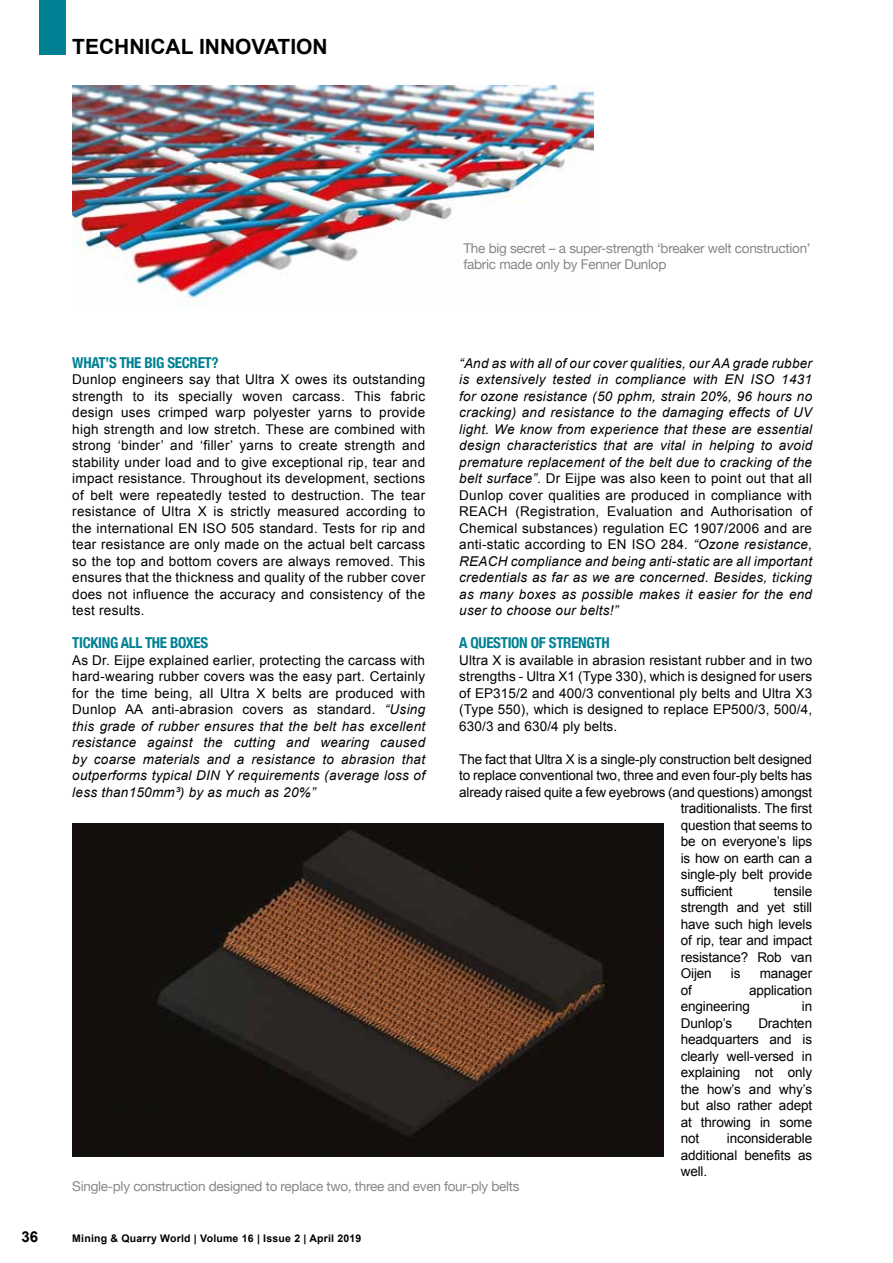
<style>
.page{position:relative;width:893px;height:1263px;background:#fff}
.page>*{position:absolute;margin:0;border:0;box-sizing:border-box;transform-origin:0 0}
.t1{font:700 21px "Arial";color:#000}
.t2{font:700 condensed 15px "Helvetica Neue";letter-spacing:-.02em;color:#008193}
.t3{font:700 15px "Arial";color:#000}
.t4{font:13.5px/16.5px "Arial";letter-spacing:-.01em;color:#000;text-align:justify}
.t5{font:italic 13.5px/16.5px "Arial";letter-spacing:.02em;color:#000;text-align:justify}
.t6{font:13.5px/16.2px "Helvetica Neue";letter-spacing:-.02em;color:#878787}
.t7{font:700 10.5px "Arial";letter-spacing:.02em;color:#000}
.s1{font-style:normal}
</style>
<div class="page">
<div style="left:39px;top:0;width:26px;height:54px;background:#008193"></div>
<img style="left:72px;top:85px;width:521px;height:214px">
<img style="left:72px;top:824px;width:592px;height:333px">
<h1 class="t1" style="left:72px;top:33px;width:257px">TECHNICAL INNOVATION</h1>
<p class="t3" style="left:21px;top:1227px;width:18px">36</p>
<p class="t6" style="left:463px;top:241px;width:349px">The big secret – a super-strength ‘breaker welt construction’ fabric made only by Fenner Dunlop</p>
<p class="t2" style="left:72px;top:350px;width:148px">WHAT’S THE BIG SECRET?</p>
<p class="t4" style="left:72px;top:371px;width:354px">Dunlop engineers say that Ultra X owes its outstanding strength to its specially woven carcass. This fabric design uses crimped warp polyester yarns to provide high strength and low stretch. These are combined with strong ‘binder’ and ‘filler’ yarns to create strength and stability under load and to give exceptional rip, tear and impact resistance. Throughout its development, sections of belt were repeatedly tested to destruction. The tear resistance of Ultra X is strictly measured according to the international EN ISO 505 standard. Tests for rip and tear resistance are only made on the actual belt carcass so the top and bottom covers are always removed. This ensures that the thickness and quality of the rubber cover does not influence the accuracy and consistency of the test results.</p>
<p class="t2" style="left:72px;top:630px;width:138px">TICKING ALL THE BOXES</p>
<p class="t5" style="left:72px;top:652px;width:354px"><span class="s1">As Dr. Eijpe explained earlier, protecting the carcass with hard-wearing rubber covers was the easy part. Certainly for the time being, all Ultra X belts are produced with Dunlop AA anti-abrasion covers as standard.</span> “Using this grade of rubber ensures that the belt has excellent resistance against the cutting and wearing caused by coarse materials and a resistance to abrasion that outperforms typical DIN Y requirements (average loss of less than150mm³) by as much as 20%”</p>
<p class="t5" style="left:459px;top:355px;width:354px">“And as with all of our cover qualities, our AA grade rubber is extensively tested in compliance with EN ISO 1431 for ozone resistance (50 pphm, strain 20%, 96 hours no cracking) and resistance to the damaging effects of UV light. We know from experience that these are essential design characteristics that are vital in helping to avoid premature replacement of the belt due to cracking of the belt surface”. <span class="s1">Dr Eijpe was also keen to point out that all Dunlop cover qualities are produced in compliance with REACH (Registration, Evaluation and Authorisation of Chemical substances) regulation EC 1907/2006 and are anti-static according to EN ISO 284.</span> “Ozone resistance, REACH compliance and being anti-static are all important credentials as far as we are concerned. Besides, ticking as many boxes as possible makes it easier for the end user to choose our belts!”</p>
<p class="t2" style="left:459px;top:630px;width:152px">A QUESTION OF STRENGTH</p>
<p class="t4" style="left:459px;top:652px;width:354px">Ultra X is available in abrasion resistant rubber and in two strengths - Ultra X1 (Type 330), which is designed for users of EP315/2 and 400/3 conventional ply belts and Ultra X3 (Type 550), which is designed to replace EP500/3, 500/4, 630/3 and 630/4 ply belts.</p>
<p class="t4" style="left:459px;top:751px;width:354px">The fact that Ultra X is a single-ply construction belt designed</p>
<p class="t4" style="left:459px;top:767px;width:354px">to replace conventional two, three and even four-ply belts has</p>
<p class="t4" style="left:459px;top:784px;width:354px">already raised quite a few eyebrows (and questions) amongst</p>
<p class="t4" style="left:681px;top:800px;width:133px">traditionalists. The first</p>
<p class="t4" style="left:681px;top:817px;width:133px">question that seems to</p>
<p class="t4" style="left:681px;top:833px;width:133px">be on everyone’s lips</p>
<p class="t4" style="left:681px;top:850px;width:133px">is how on earth can a</p>
<p class="t4" style="left:681px;top:866px;width:133px">single-ply belt provide</p>
<p class="t4" style="left:681px;top:883px;width:53px">sufficient</p>
<p class="t4" style="left:681px;top:883px;width:133px;text-indent:93px">tensile strength and yet still have such high levels of rip, tear and impact resistance? Rob van Oijen</p>
<p class="t4" style="left:731px;top:965px;width:11px">is</p>
<p class="t4" style="left:760px;top:965px;width:54px">manager</p>
<p class="t4" style="left:681px;top:982px;width:13px">of</p>
<p class="t4" style="left:681px;top:982px;width:133px;text-indent:68px">application engineering</p>
<p class="t4" style="left:802px;top:998px;width:12px">in</p>
<p class="t4" style="left:681px;top:1015px;width:53px">Dunlop’s</p>
<p class="t4" style="left:681px;top:1015px;width:133px;text-indent:78px">Drachten headquarters and is clearly well-versed in explaining not only the how’s and why’s but also rather adept at throwing in some not</p>
<p class="t4" style="left:681px;top:1130px;width:133px;text-indent:46px">inconsiderable additional benefits as well.</p>
<p class="t6" style="left:72px;top:1179px;width:449px">Single-ply construction designed to replace two, three and even four-ply belts</p>
<p class="t7" style="left:72px;top:1231px;width:291px">Mining &amp; Quarry World | Volume 16 | Issue 2 | April 2019</p>
</div>
